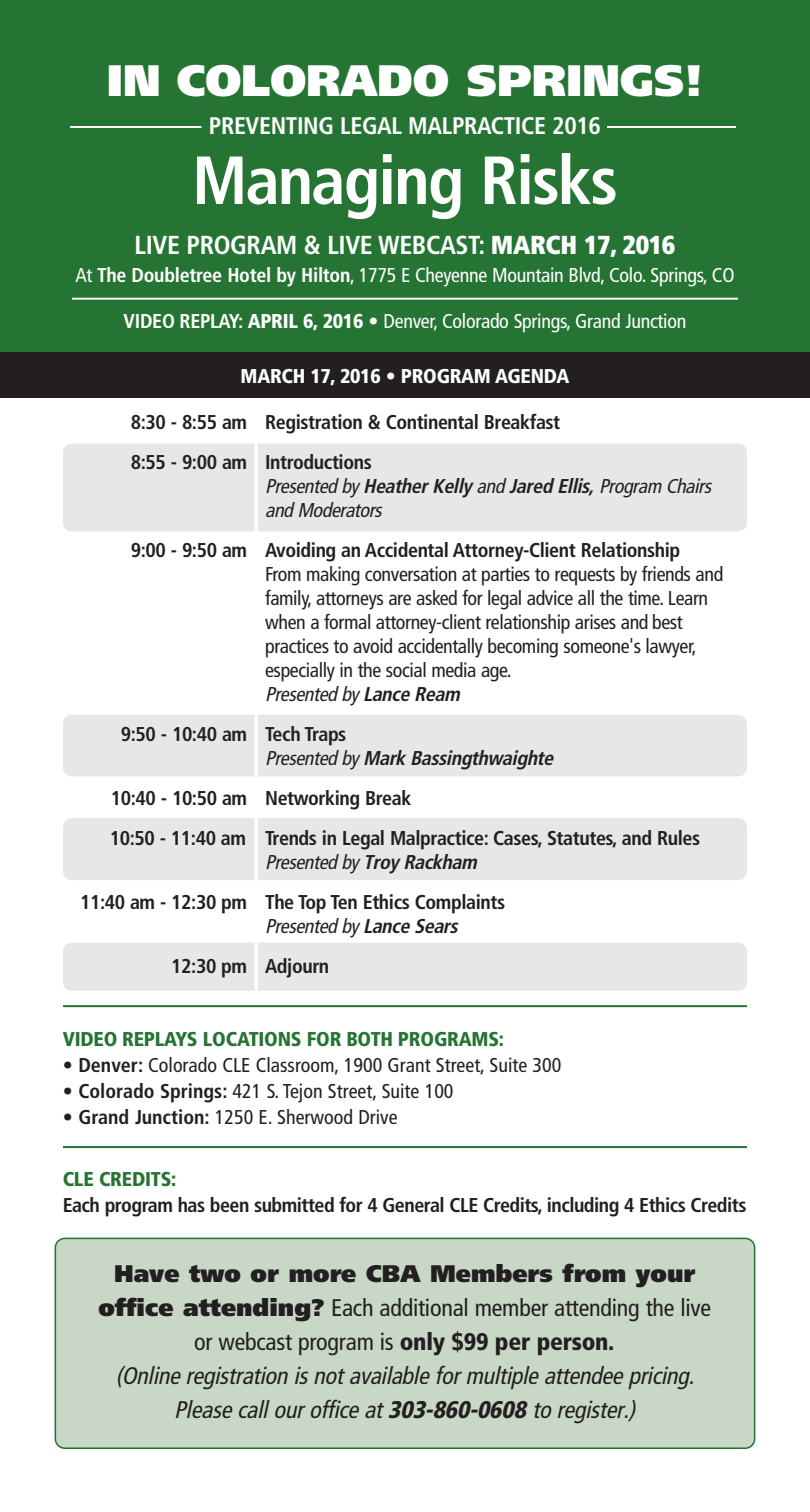
<style>
.page{position:relative;width:810px;height:1512px;background:#fff}
.page>*{position:absolute;margin:0;border:0;box-sizing:border-box;transform-origin:0 0}
.t1{font:700 condensed 68px "Frutiger LT Std";letter-spacing:-.025em;color:#fff}
.t2{font:900 44px "Frutiger LT Std";color:#fff}
.t3{font:700 condensed 26px "Frutiger LT Std";letter-spacing:-.015em;color:#fff}
.t4{font:italic condensed 24px/34px "Frutiger LT Std";color:#231f20;text-align:center}
.t5{font:700 condensed 24px "Frutiger LT Std";letter-spacing:-.015em;color:#fff}
.t6{font:700 condensed 20px/40px "Frutiger LT Std";letter-spacing:-.02em;color:#231f20}
.t7{font:condensed 20px/24px "Frutiger LT Std";letter-spacing:-.02em;color:#231f20}
.t8{font:condensed 20px "Frutiger LT Std";letter-spacing:-.015em;color:#fff}
.t9{font:condensed 20px "Frutiger";color:#231f20}
.t10{font:italic condensed 20px/24px "Frutiger LT Std";color:#231f20}
.t11{font:900 condensed 20px "Frutiger LT Std";letter-spacing:-.01em;color:#267434}
.t12{font:900 condensed 20px "Frutiger LT Std";letter-spacing:-.015em;color:#fff}
.s1{font-weight:900}
.s2{font-weight:700}
.s3{font-style:italic}
.s4{font-weight:700;font-style:italic}
.s5{font-weight:400;font-style:italic}
.s6{font-family:"Frutiger LT Std";font-weight:700}
.s7{font-weight:900;font-style:normal;font-stretch:normal}
.s8{font-style:normal}
.s9{font-weight:900;font-style:normal}
</style>
<div class="page">
<div style="left:55px;top:1238px;width:700px;height:211px;background:#c9d8c6"></div>
<div style="left:0;top:0;width:810px;height:356px;background:#267434"></div>
<div style="left:63px;top:943px;width:684px;height:48px;background:#e6e7e9;border-radius:9px"></div>
<div style="left:63px;top:818px;width:684px;height:62px;background:#e6e7e9;border-radius:9px"></div>
<div style="left:63px;top:715px;width:684px;height:61px;background:#e6e7e9;border-radius:9px"></div>
<div style="left:0;top:352px;width:809px;height:46px;background:#231f20"></div>
<div style="left:63px;top:444px;width:684px;height:87px;background:#e6e7e9;border-radius:9px"></div>
<hr style="left:255px;top:416px;width:3px;height:666px;background:#fff">
<hr style="left:72px;top:298px;width:666px;height:2px;background:#fff">
<hr style="left:63px;top:1005px;width:684px;height:2px;background:#267434">
<hr style="left:63px;top:1146px;width:684px;height:2px;background:#267434">
<hr style="left:607px;top:126px;width:129px;height:2px;background:#fff">
<hr style="left:70px;top:126px;width:131px;height:2px;background:#fff">
<h2 class="t2" style="left:107px;top:63px;width:598px">IN COLORADO SPRINGS!</h2>
<p class="t5" style="left:209px;top:116px;width:394px">PREVENTING LEGAL MALPRACTICE 2016</p>
<h1 class="t1" style="left:192px;top:153px;width:427px">Managing Risks</h1>
<h3 class="t3" style="left:135px;top:234px;width:542px">LIVE PROGRAM &amp; LIVE WEBCAST: <span class="s1">MARCH 17, 2016</span></h3>
<p class="t8" style="left:75px;top:267px;width:661px">At <span class="s2">The Doubletree Hotel by Hilton</span>, 1775 E Cheyenne Mountain Blvd, Colo. Springs, CO</p>
<p class="t8" style="left:124px;top:313px;width:564px"><span class="s2">VIDEO REPLAY:</span> <span class="s1">APRIL 6, 2016</span> <span class="s2">•</span> Denver, Colorado Springs, Grand Junction</p>
<p class="t12" style="left:241px;top:368px;width:330px">MARCH 17, 2016 • PROGRAM AGENDA</p>
<p class="t6" style="left:131px;top:403px;width:431px">8:30 - 8:55 am Registration &amp; Continental Breakfast<br>8:55 - 9:00 am Introductions</p>
<p class="t10" style="left:265px;top:475px;width:452px">Presented by <span class="s2">Heather Kelly</span> and <span class="s2">Jared Ellis,</span> Program Chairs and Moderators</p>
<p class="t6" style="left:131px;top:531px;width:551px">9:00 - 9:50 am Avoiding an Accidental Attorney-Client Relationship</p>
<p class="t7" style="left:265px;top:563px;width:460px">From making conversation at parties to requests by friends and family, attorneys are asked for legal advice all the time. Learn when a formal attorney-client relationship arises and best practices to avoid accidentally becoming someone's lawyer, especially in the social media age.<br><span class="s3">Presented by</span> <span class="s4">Lance Ream</span></p>
<p class="t6" style="left:265px;top:723px;width:294px;line-height:24px;text-indent:-144px">9:50 - 10:40 am Tech Traps<br><span class="s5">Presented by</span> <span class="s3">Mark Bassingthwaighte</span></p>
<p class="t6" style="left:110px;top:779px;width:592px">10:40 - 10:50 am Networking Break<br>10:50 - 11:40 am Trends in Legal Malpractice: Cases, Statutes, and Rules</p>
<p class="t6" style="left:80px;top:843px;width:427px;text-indent:185px"><span class="s5">Presented by</span> <span class="s3">Troy Rackham<br></span>11:40 am - 12:30 pm The Top Ten Ethics Complaints</p>
<p class="t6" style="left:171px;top:907px;width:292px;text-indent:94px"><span class="s5">Presented by</span> <span class="s3">Lance Sears<br></span>12:30 pm Adjourn</p>
<p class="t11" style="left:63px;top:1031px;width:443px">VIDEO REPLAYS LOCATIONS FOR BOTH PROGRAMS:</p>
<p class="t9" style="left:63px;top:1057px;width:500px"><span class="s6">• Denver:</span> Colorado CLE Classroom, 1900 Grant Street, Suite 300</p>
<p class="t9" style="left:63px;top:1083px;width:392px"><span class="s6">• Colorado Springs:</span> 421 S. Tejon Street, Suite 100</p>
<p class="t9" style="left:63px;top:1109px;width:336px"><span class="s6">• Grand Junction:</span> 1250 E. Sherwood Drive</p>
<p class="t11" style="left:63px;top:1171px;width:115px">CLE CREDITS:</p>
<p class="t6" style="left:63px;top:1186px;width:685px">Each program has been submitted for 4 General CLE Credits, including 4 Ethics Credits</p>
<p class="t4" style="left:98px;top:1258px;width:614px"><span class="s7">Have two or more CBA Members from your office attending?</span> <span class="s8">Each additional member attending the live or webcast program is</span> <span class="s9">only $99 per person.<br></span>(Online registration is not available for multiple attendee pricing.<br>Please call our office at <span class="s1">303-860-0608</span> to register.)</p>
</div>
